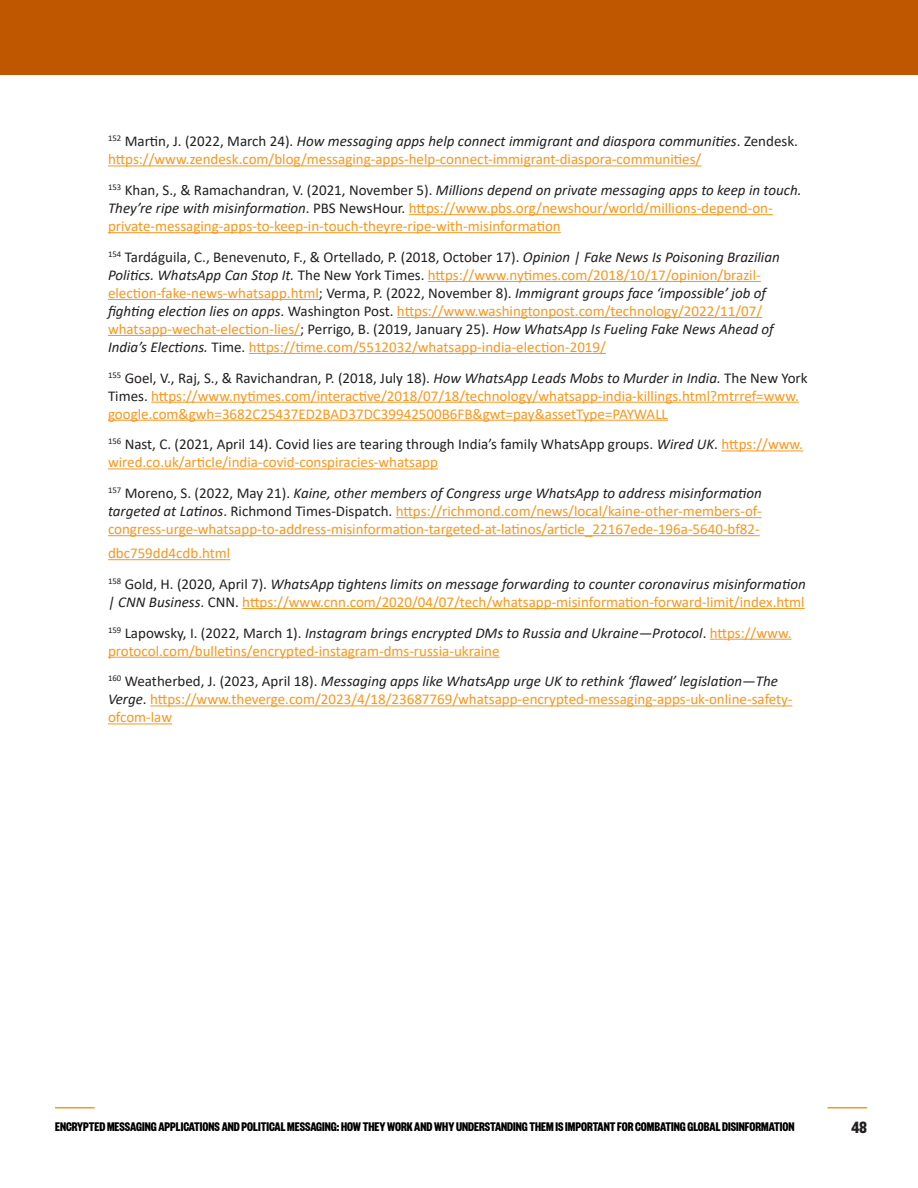
<style>
.page{position:relative;width:918px;height:1188px;background:#fff}
.page>*{position:absolute;margin:0;border:0;box-sizing:border-box;transform-origin:0 0}
.t1{font:700 18px "Founders Grotesk X Cond";color:#231f20}
.t2{font:15px/18px "Calibri";color:#f7971f}
.t3{font:italic 15px/18px "Calibri";color:#231f20}
.t4{font:15px/18px "Calibri";color:#231f20}
.t5{font:700 13.8px "Founders Grotesk X Cond";color:#000}
.s1{color:#231f20}
.s2{font-style:italic;color:#231f20}
.s3{font-style:italic}
.s4{color:#f7971f}
.s5{font-style:normal}
.s6{font-style:normal;color:#f7971f}
</style>
<div class="page">
<hr style="left:55px;top:1107px;width:40px;height:1px;background:#f7971f">
<hr style="left:828px;top:1107px;width:39px;height:1px;background:#f7971f">
<div style="left:0;top:0;width:918px;height:75px;background:#bf5700"></div>
<hr style="left:108px;top:165px;width:593px;height:1px;background:#f7971f">
<hr style="left:409px;top:214px;width:364px;height:1px;background:#f7971f">
<hr style="left:108px;top:232px;width:453px;height:1px;background:#f7971f">
<hr style="left:428px;top:281px;width:333px;height:1px;background:#f7971f">
<hr style="left:108px;top:299px;width:211px;height:1px;background:#f7971f">
<hr style="left:397px;top:317px;width:365px;height:1px;background:#f7971f">
<hr style="left:108px;top:335px;width:192px;height:1px;background:#f7971f">
<hr style="left:249px;top:353px;width:357px;height:1px;background:#f7971f">
<hr style="left:151px;top:402px;width:648px;height:1px;background:#f7971f">
<hr style="left:108px;top:420px;width:560px;height:1px;background:#f7971f">
<hr style="left:721px;top:450px;width:82px;height:1px;background:#f7971f">
<hr style="left:108px;top:468px;width:330px;height:1px;background:#f7971f">
<hr style="left:396px;top:517px;width:366px;height:1px;background:#f7971f">
<hr style="left:108px;top:535px;width:652px;height:1px;background:#f7971f">
<hr style="left:108px;top:559px;width:122px;height:1px;background:#f7971f">
<hr style="left:242px;top:608px;width:563px;height:1px;background:#f7971f">
<hr style="left:710px;top:639px;width:82px;height:1px;background:#f7971f">
<hr style="left:108px;top:657px;width:392px;height:1px;background:#f7971f">
<hr style="left:150px;top:705px;width:642px;height:1px;background:#f7971f">
<hr style="left:108px;top:723px;width:64px;height:1px;background:#f7971f">
<p class="t2" style="left:108px;top:132px;width:691px"><sup>152</sup> <span class="s1">Martin, J. (2022, March 24).</span> <span class="s2">How messaging apps help connect immigrant and diaspora communities</span><span class="s1">. Zendesk. </span>https://www.zendesk.com/blog/messaging-apps-help-connect-immigrant-diaspora-communities/</p>
<p class="t2" style="left:108px;top:181px;width:695px"><sup>153</sup> <span class="s1">Khan, S., &amp; Ramachandran, V. (2021, November 5).</span> <span class="s2">Millions depend on private messaging apps to keep in touch.<br>They’re ripe with misinformation</span><span class="s1">. PBS NewsHour.</span> https://www.pbs.org/newshour/world/millions-depend-on&shy;private-messaging-apps-to-keep-in-touch-theyre-ripe-with-misinformation</p>
<p class="t2" style="left:108px;top:247px;width:673px"><sup>154</sup> <span class="s1">Tardáguila, C., Benevenuto, F., &amp; Ortellado, P. (2018, October 17).</span> <span class="s2">Opinion | Fake News Is Poisoning Brazilian Politics. WhatsApp Can Stop It.</span> <span class="s1">The New York Times.</span> https://www.nytimes.com/2018/10/17/opinion/brazil&shy;election-fake-news-whatsapp.html<span class="s1">; Verma, P. (2022, November 8).</span> <span class="s2">Immigrant groups face ‘impossible’ job of fighting election lies on apps</span><span class="s1">. Washington Post.</span> https://www.washingtonpost.com/technology/2022/11/07/ whatsapp-wechat-election-lies/<span class="s1">; Perrigo, B. (2019, January 25).</span> <span class="s2">How WhatsApp Is Fueling Fake News Ahead of India’s Elections.</span> <span class="s1">Time.</span> https://time.com/5512032/whatsapp-india-election-2019/</p>
<p class="t2" style="left:108px;top:368px;width:701px"><sup>155</sup> <span class="s1">Goel, V., Raj, S., &amp; Ravichandran, P. (2018, July 18).</span> <span class="s2">How WhatsApp Leads Mobs to Murder in India.</span> <span class="s1">The New York<br>Times.</span> https://www.nytimes.com/interactive/2018/07/18/technology/whatsapp-india-killings.html?mtrref=www. google.com&amp;gwh=3682C25437ED2BAD37DC39942500B6FB&amp;gwt=pay&amp;assetType=PAYWALL</p>
<p class="t4" style="left:108px;top:435px;width:697px"><sup>156</sup> Nast, C. (2021, April 14). Covid lies are tearing through India’s family WhatsApp groups. <span class="s3">Wired UK</span>. <span class="s4">https://www. wired.co.uk/article/india-covid-conspiracies-whatsapp</span></p>
<p class="t2" style="left:108px;top:484px;width:656px;text-align:justify"><sup>157</sup> <span class="s1">Moreno, S. (2022, May 21).</span> <span class="s2">Kaine, other members of Congress urge WhatsApp to address misinformation targeted at Latinos</span><span class="s1">. Richmond Times-Dispatch.</span> https://richmond.com/news/local/kaine-other-members-of&shy;congress-urge-whatsapp-to-address-misinformation-targeted-at-latinos/article_22167ede-196a-5640-bf82-</p>
<p class="t2" style="left:108px;top:544px;width:124px">dbc759dd4cdb.html</p>
<p class="t3" style="left:108px;top:574px;width:699px"><sup>158</sup> <span class="s5">Gold, H. (2020, April 7).</span> WhatsApp tightens limits on message forwarding to counter coronavirus misinformation | CNN Business<span class="s5">. CNN.</span> <span class="s6">https://www.cnn.com/2020/04/07/tech/whatsapp-misinformation-forward-limit/index.html</span></p>
<p class="t2" style="left:108px;top:623px;width:685px"><sup>159</sup> <span class="s1">Lapowsky, I. (2022, March 1).</span> <span class="s2">Instagram brings encrypted DMs to Russia and Ukraine—Protocol</span><span class="s1">.</span> https://www. protocol.com/bulletins/encrypted-instagram-dms-russia-ukraine</p>
<p class="t2" style="left:108px;top:672px;width:686px"><sup>160</sup> <span class="s1">Weatherbed, J. (2023, April 18).</span> <span class="s2">Messaging apps like WhatsApp urge UK to rethink ‘flawed’ legislation—The<br>Verge</span><span class="s1">.</span> https://www.theverge.com/2023/4/18/23687769/whatsapp-encrypted-messaging-apps-uk-online-safety&shy;ofcom-law</p>
<p class="t5" style="left:55px;top:1118px;width:741px">ENCRYPTED MESSAGING APPLICATIONS AND POLITICAL MESSAGING: HOW THEY WORK AND WHY UNDERSTANDING THEM IS IMPORTANT FOR COMBATING GLOBAL DISINFORMATION</p>
<p class="t1" style="left:852px;top:1116px;width:17px">48</p>
</div>
